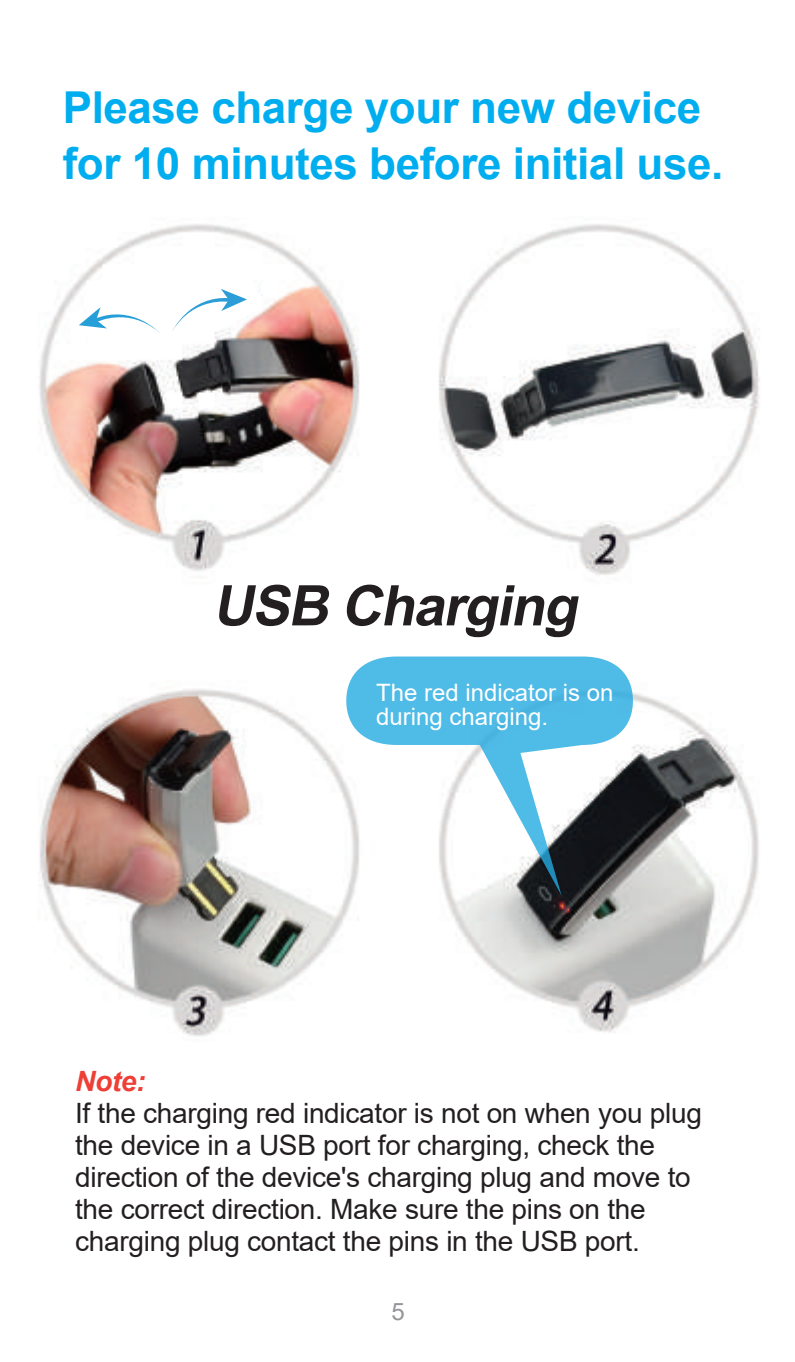
<style>
.page{position:relative;width:795px;height:1362px;background:#fff}
.page>*{position:absolute;margin:0;border:0;box-sizing:border-box;transform-origin:0 0}
.t1{font:italic 700 56px "Arial";color:#231f20}
.t2{font:700 44px/56px "Arial";letter-spacing:-.01em;color:#00aeef}
.t3{font:28px/32px "Arial";letter-spacing:-.01em;color:#231f20}
.t4{font:italic 700 28px "Arial";color:#ee3e35}
.t5{font:24px/24px "Arial";color:#fff}
.t6{font:24px "Arial";color:#939598}
</style>
<div class="page">
<img style="left:38px;top:224px;width:722px;height:813px">
<svg style="left:346px;top:656px;width:287px;height:239px"></svg>
<svg style="left:79px;top:254px;width:178px;height:104px"></svg>
<h2 class="t2" style="left:63px;top:80px;width:662px">Please charge your new device for 10 minutes before initial use.</h2>
<h1 class="t1" style="left:213px;top:566px;width:380px">USB Charging</h1>
<p class="t5" style="left:376px;top:680px;width:239px">The red indicator is on during charging.</p>
<p class="t4" style="left:75px;top:1062px;width:72px">Note:</p>
<p class="t3" style="left:75px;top:1097px;width:628px">If the charging red indicator is not on when you plug the device in a USB port for charging, check the direction of the device's charging plug and move to the correct direction. Make sure the pins on the charging plug contact the pins in the USB port.</p>
<p class="t6" style="left:391px;top:1294px;width:15px">5</p>
</div>
